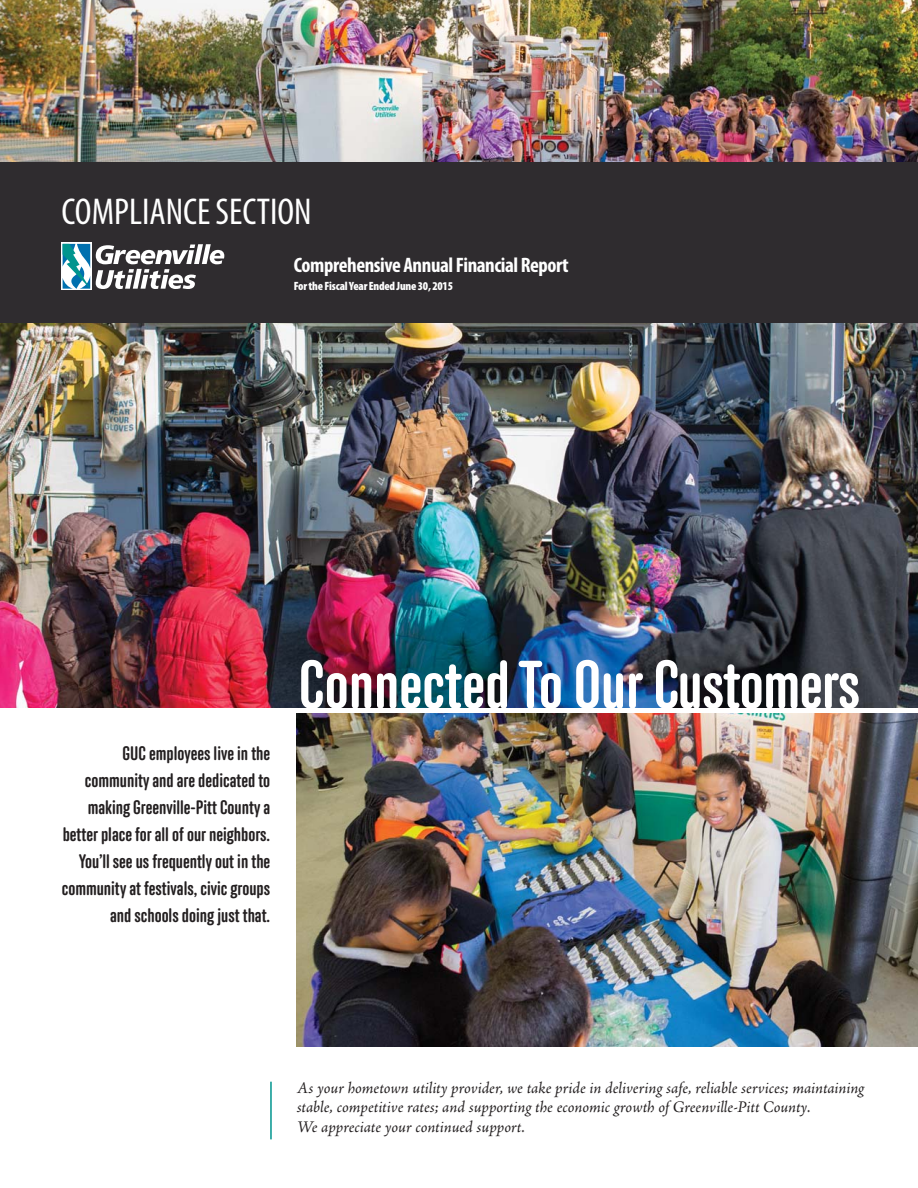
<style>
.page{position:relative;width:918px;height:1188px;background:#fff}
.page>*{position:absolute;margin:0;border:0;box-sizing:border-box;transform-origin:0 0}
.t1{font:500 67.5px "Anchor";color:#fff}
.t2{font:condensed 37.5px "Myriad Pro";color:#fff}
.t3{font:700 condensed 21px "Myriad Pro";letter-spacing:-.02em;color:#fff}
.t4{font:500 19.5px/27px "Anchor";color:#231f20;text-align:right}
.t5{font:italic 16.5px/19.8px "Adobe Jenson Pro";letter-spacing:-.005em;color:#231f20}
.t6{font:900 condensed 12px "Myriad Pro";letter-spacing:-.02em;color:#fff}
</style>
<div class="page">
<img style="left:0;top:323px;width:918px;height:384px">
<img style="left:0;top:0;width:918px;height:162px">
<hr style="left:270px;top:1082px;width:2px;height:57px;background:#00958e">
<img style="left:297px;top:714px;width:621px;height:333px">
<div style="left:0;top:162px;width:918px;height:160px;background:#2f2c2f"></div>
<img style="left:0;top:322px;width:918px;height:1px">
<svg style="left:61px;top:243px;width:31px;height:47px"></svg>
<svg style="left:96px;top:244px;width:128px;height:45px"></svg>
<svg style="left:63px;top:244px;width:27px;height:45px"></svg>
<h2 class="t2" style="left:62px;top:197px;width:252px">COMPLIANCE SECTION</h2>
<p class="t3" style="left:294px;top:257px;width:277px">Comprehensive Annual Financial Report</p>
<p class="t6" style="left:294px;top:281px;width:161px">For the Fiscal Year Ended June 30, 2015</p>
<p class="t4" style="left:62px;top:742px;width:210px">GUC employees live in the community and are dedicated to making Greenville-Pitt County a better place for all of our neighbors.<br>You’ll see us frequently out in the community at festivals, civic groups and schools doing just that.</p>
<h1 class="t1" style="left:299px;top:660px;width:563px">Connected To Our Customers</h1>
<p class="t5" style="left:297px;top:1079px;width:569px">As your hometown utility provider, we take pride in delivering safe, reliable services; maintaining stable, competitive rates; and supporting the economic growth of Greenville-Pitt County.<br>We appreciate your continued support.</p>
</div>
